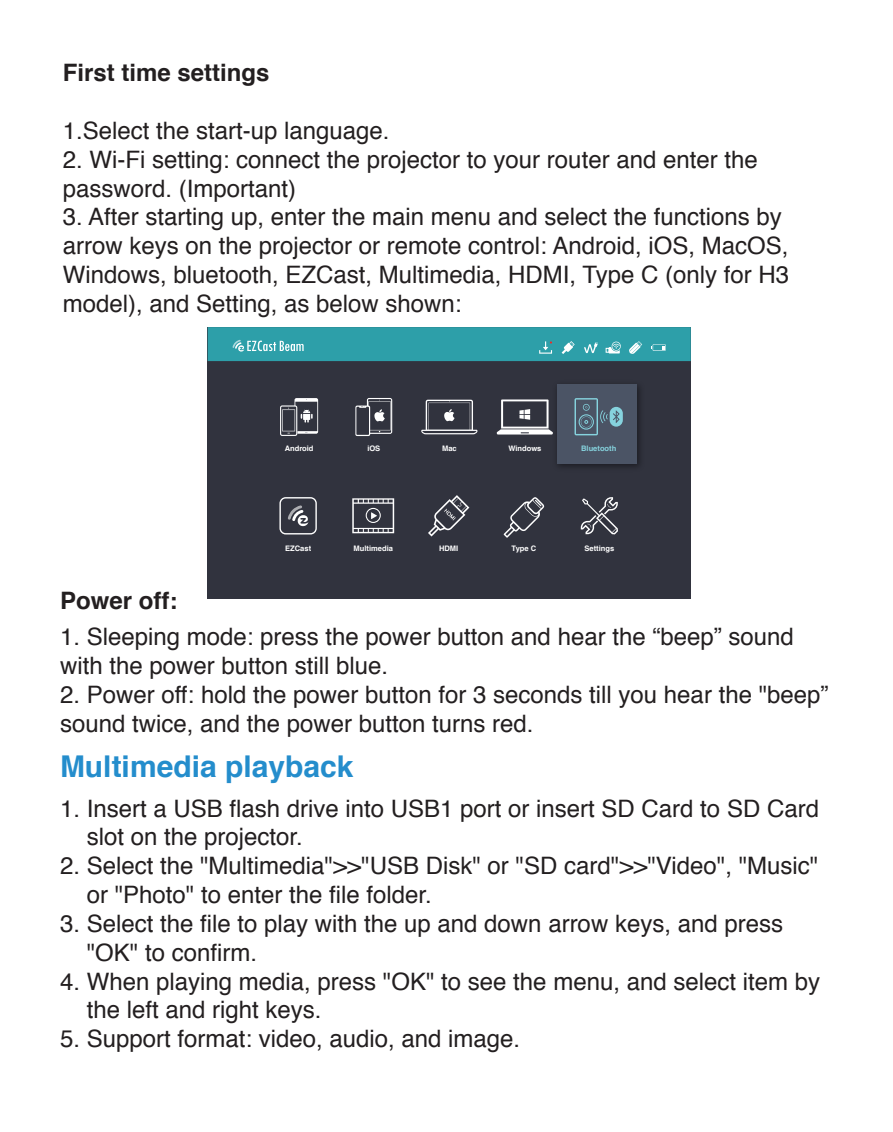
<style>
.page{position:relative;width:893px;height:1132px;background:#fff}
.page>*{position:absolute;margin:0;border:0;box-sizing:border-box;transform-origin:0 0}
.t1{font:700 30px "Helvetica";color:#248dcc}
.t2{font:24px/28.8px "Helvetica";color:#231f20}
.t3{font:700 24px "Helvetica";color:#231f20}
.t4{font:700 7.5px "Helvetica";color:#fff}
.t5{font:700 7.5px "Helvetica";color:#86d3de}
</style>
<div class="page">
<div style="left:208px;top:327px;width:483px;height:272px;background:#31333e"></div>
<img style="left:550px;top:384px;width:90px;height:83px">
<div style="left:557px;top:384px;width:79px;height:79px;background:#4b5465"></div>
<svg style="left:208px;top:327px;width:483px;height:34px;background:#34a2ab"></svg>
<svg style="left:428px;top:495px;width:41px;height:41px"></svg>
<svg style="left:279px;top:497px;width:38px;height:37px"></svg>
<svg style="left:581px;top:497px;width:37px;height:37px"></svg>
<svg style="left:280px;top:398px;width:38px;height:38px"></svg>
<svg style="left:421px;top:399px;width:56px;height:35px"></svg>
<svg style="left:497px;top:399px;width:56px;height:35px"></svg>
<svg style="left:355px;top:398px;width:37px;height:38px"></svg>
<svg style="left:352px;top:498px;width:42px;height:35px"></svg>
<svg style="left:574px;top:398px;width:49px;height:37px"></svg>
<svg style="left:504px;top:497px;width:40px;height:40px"></svg>
<p class="t3" style="left:63px;top:53px;width:208px">First time settings</p>
<p class="t2" style="left:63px;top:117px;width:328px">1.Select the start-up language.</p>
<p class="t2" style="left:63px;top:146px;width:696px">2. Wi-Fi setting: connect the projector to your router and enter the password. (Important)</p>
<p class="t2" style="left:63px;top:203px;width:728px">3. After starting up, enter the main menu and select the functions by arrow keys on the projector or remote control: Android, iOS, MacOS, Windows, bluetooth, EZCast, Multimedia, HDMI, Type C (only for H3 model), and Setting, as below shown:</p>
<p class="t4" style="left:285px;top:442px;width:30px">Android</p>
<p class="t4" style="left:367px;top:442px;width:15px">iOS</p>
<p class="t4" style="left:442px;top:442px;width:16px">Mac</p>
<p class="t4" style="left:508px;top:442px;width:35px">Windows</p>
<p class="t5" style="left:581px;top:442px;width:37px">Bluetooth</p>
<p class="t4" style="left:285px;top:542px;width:28px">EZCast</p>
<p class="t4" style="left:439px;top:542px;width:21px">HDMI</p>
<p class="t4" style="left:585px;top:542px;width:31px">Settings</p>
<p class="t4" style="left:512px;top:542px;width:26px">Type C</p>
<p class="t4" style="left:354px;top:542px;width:41px">Multimedia</p>
<p class="t3" style="left:60px;top:581px;width:119px">Power off:</p>
<p class="t2" style="left:60px;top:623px;width:735px">1. Sleeping mode: press the power button and hear the “beep” sound with the power button still blue.</p>
<p class="t2" style="left:60px;top:680px;width:770px">2. Power off: hold the power button for 3 seconds till you hear the "beep” sound twice, and the power button turns red.</p>
<p class="t1" style="left:60px;top:741px;width:295px">Multimedia playback</p>
<p class="t2" style="left:87px;top:794px;width:734px;text-indent:-27px">1. Insert a USB flash drive into USB1 port or insert SD Card to SD Card slot on the projector.</p>
<p class="t2" style="left:87px;top:851px;width:733px;text-indent:-27px">2. Select the "Multimedia"&gt;&gt;"USB Disk" or "SD card"&gt;&gt;"Video", "Music" or "Photo" to enter the file folder.</p>
<p class="t2" style="left:87px;top:909px;width:698px;text-indent:-27px">3. Select the file to play with the up and down arrow keys, and press "OK" to confirm.</p>
<p class="t2" style="left:87px;top:967px;width:735px;text-indent:-27px">4. When playing media, press "OK" to see the menu, and select item by the left and right keys.</p>
<p class="t2" style="left:60px;top:1024px;width:462px">5. Support format: video, audio, and image.</p>
</div>
